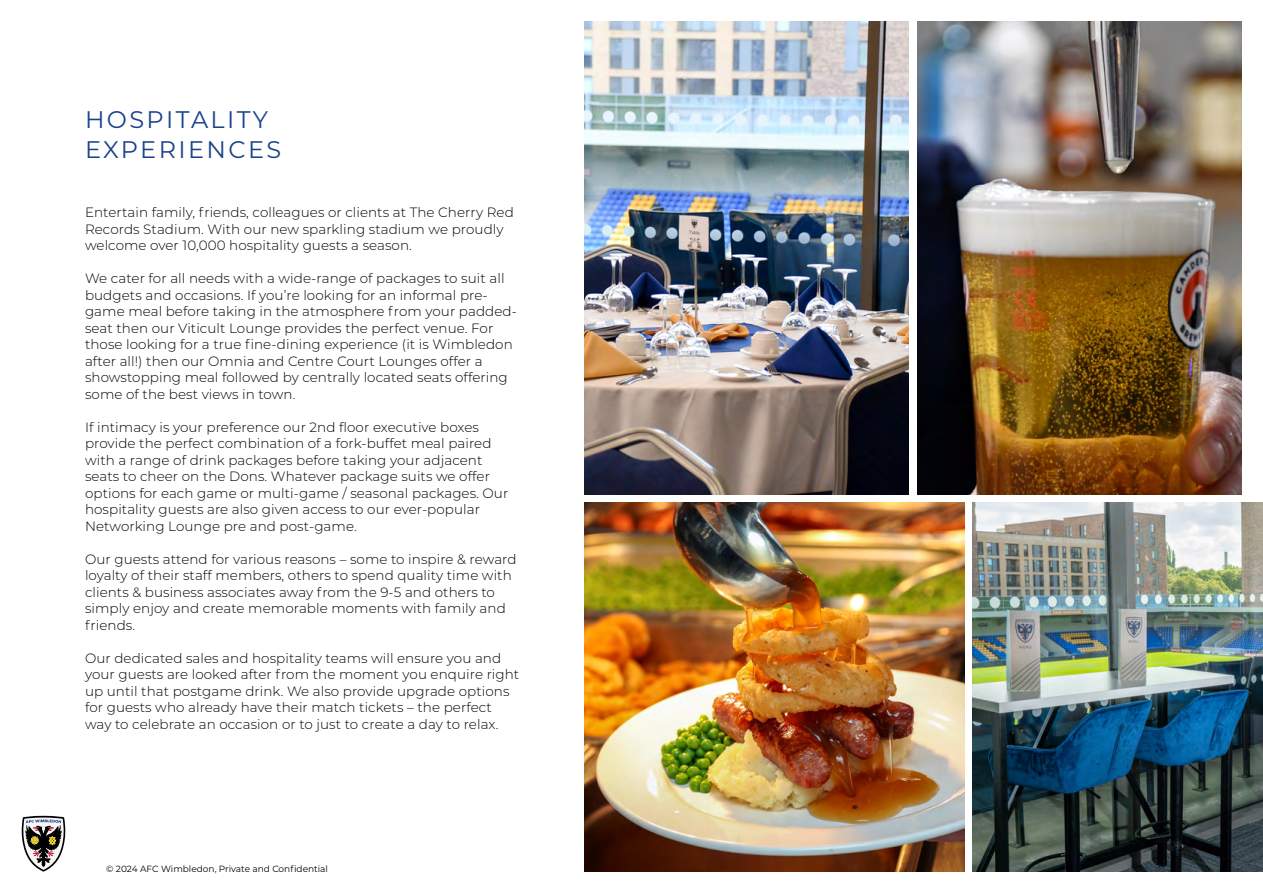
<style>
.page{position:relative;width:1263px;height:893px;background:#fff}
.page>*{position:absolute;margin:0;border:0;box-sizing:border-box;transform-origin:0 0}
.t1{font:24px/30px "Montserrat";letter-spacing:.1em;color:#1a428a}
.t2{font:300 13.5px/16.5px "Montserrat";letter-spacing:.005em;color:#000}
.t3{font:9px "Montserrat";color:#000}
</style>
<div class="page">
<svg style="left:22px;top:816px;width:44px;height:56px"></svg>
<img style="left:917px;top:21px;width:325px;height:473px">
<img style="left:973px;top:503px;width:290px;height:369px">
<img style="left:584px;top:21px;width:325px;height:473px">
<img style="left:584px;top:503px;width:380px;height:369px">
<h1 class="t1" style="left:85px;top:104px;width:198px">HOSPITALITY<br>EXPERIENCES</h1>
<p class="t2" style="left:85px;top:204px;width:430px">Entertain family, friends, colleagues or clients at The Cherry Red<br>Records Stadium. With our new sparkling stadium we proudly welcome over 10,000 hospitality guests a season.</p>
<p class="t2" style="left:85px;top:270px;width:433px">We cater for all needs with a wide-range of packages to suit all budgets and occasions. If you’re looking for an informal pre&shy;game meal before taking in the atmosphere from your padded&shy;seat then our Viticult Lounge provides the perfect venue. For those looking for a true fine-dining experience (it is Wimbledon after all!) then our Omnia and Centre Court Lounges offer a showstopping meal followed by centrally located seats offering some of the best views in town.</p>
<p class="t2" style="left:85px;top:418px;width:425px">If intimacy is your preference our 2nd floor executive boxes provide the perfect combination of a fork-buffet meal paired with a range of drink packages before taking your adjacent seats to cheer on the Dons. Whatever package suits we offer options for each game or multi-game / seasonal packages. Our hospitality guests are also given access to our ever-popular Networking Lounge pre and post-game.</p>
<p class="t2" style="left:85px;top:550px;width:433px">Our guests attend for various reasons – some to inspire &amp; reward loyalty of their staff members, others to spend quality time with clients &amp; business associates away from the 9-5 and others to simply enjoy and create memorable moments with family and friends.</p>
<p class="t2" style="left:85px;top:649px;width:436px">Our dedicated sales and hospitality teams will ensure you and your guests are looked after from the moment you enquire right up until that postgame drink. We also provide upgrade options for guests who already have their match tickets – the perfect way to celebrate an occasion or to just to create a day to relax.</p>
<p class="t3" style="left:106px;top:862px;width:223px">© 2024 AFC Wimbledon, Private and Confidential</p>
</div>
